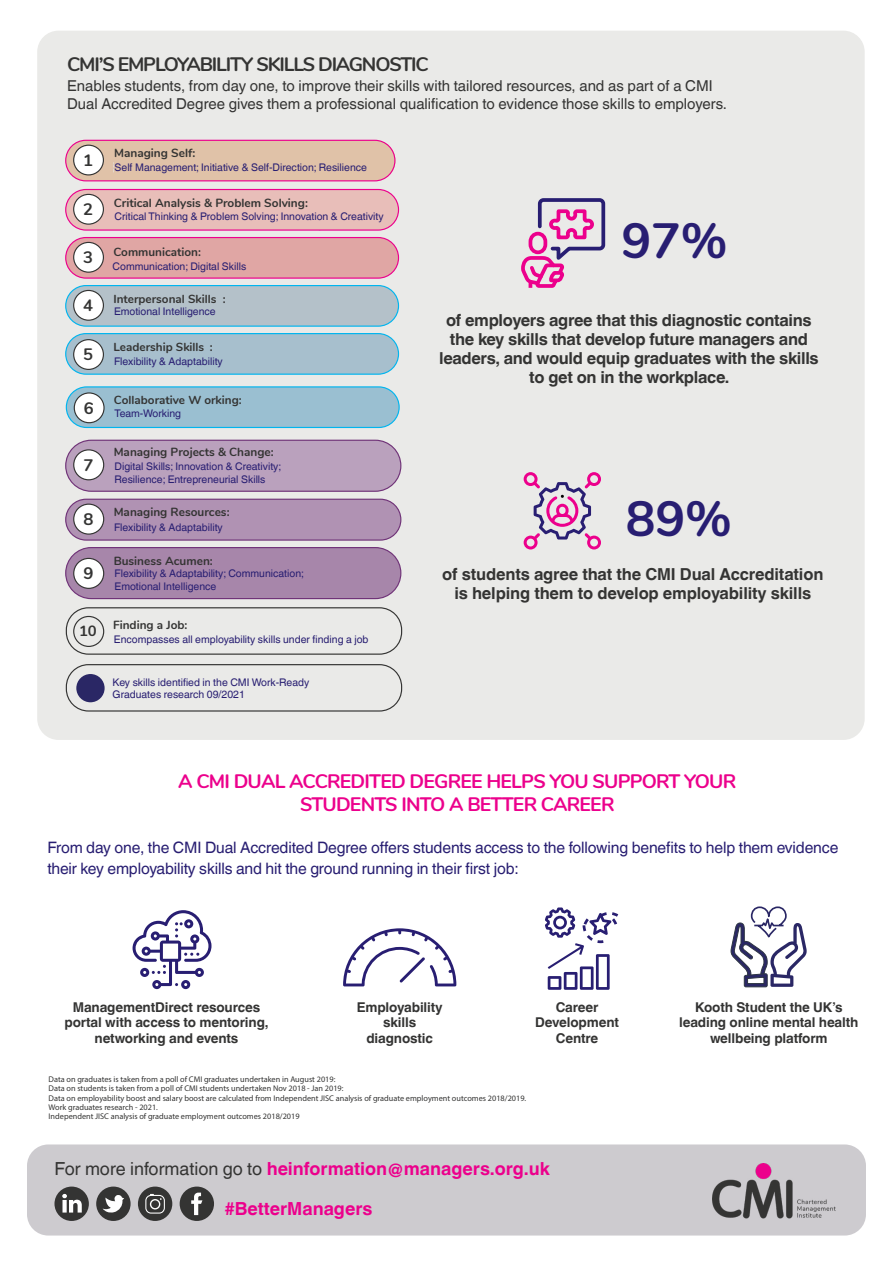
<style>
.page{position:relative;width:893px;height:1263px;background:#fff}
.page>*{position:absolute;margin:0;border:0;box-sizing:border-box;transform-origin:0 0}
.t1{font:700 49.5px "Nunito";color:#281e72}
.t2{font:700 19.5px/23.4px "Nunito";letter-spacing:-.04em;color:#ec008c;text-align:center}
.t3{font:700 19.5px "Nunito";letter-spacing:-.06em;color:#343433}
.t4{font:700 18px "Helvetica World";color:#ec008c}
.t5{font:700 16.65px "Nunito";color:#343433}
.t6{font:700 16.5px/19px "Helvetica World";letter-spacing:-.02em;color:#343433;text-align:center}
.t7{font:700 16.5px "Nunito";color:#343433}
.t8{font:15.75px/21.6px "Helvetica World";letter-spacing:-.01em;color:#281e72}
.t9{font:15px/18px "Helvetica World";color:#343433}
.t10{font:700 14.85px "Nunito";color:#343433}
.t11{font:700 13.5px/15.5px "Helvetica World";letter-spacing:-.01em;color:#343433;text-align:center}
.t12{font:700 11.85px "Nunito";color:#343433}
.t13{font:700 11.7px "Nunito";color:#343433}
.t14{font:10.5px/12.6px "Helvetica World";color:#281e72}
.t15{font:10.5px "Helvetica";color:#2a2765}
.t16{font:8.25px/9.4px "Myriad Pro";color:#343433}
.s1{font-weight:400;color:#343433}
</style>
<div class="page">
<div style="left:27px;top:1144px;width:839px;height:91px;background:#cdcbcf;border-radius:21px"></div>
<img style="left:713px;top:1164px;width:123px;height:55px">
<div style="left:96px;top:1186px;width:35px;height:35px;background:#343433;border-radius:50%"></div>
<svg style="left:103px;top:1195px;width:21px;height:18px"></svg>
<div style="left:138px;top:1186px;width:34px;height:35px;background:#343433;border-radius:50%"></div>
<svg style="left:145px;top:1194px;width:20px;height:19px"></svg>
<div style="left:180px;top:1186px;width:34px;height:35px;background:#343433;border-radius:50%"></div>
<svg style="left:191px;top:1192px;width:11px;height:23px"></svg>
<svg style="left:54px;top:1186px;width:35px;height:35px"></svg>
<svg style="left:731px;top:906px;width:76px;height:81px"></svg>
<svg style="left:343px;top:928px;width:113px;height:58px"></svg>
<svg style="left:545px;top:907px;width:73px;height:83px"></svg>
<div style="left:37px;top:31px;width:828px;height:709px;background:#eaeae8;border-radius:21px"></div>
<svg style="left:521px;top:198px;width:85px;height:90px"></svg>
<svg style="left:524px;top:472px;width:77px;height:77px"></svg>
<svg style="left:65px;top:547px;width:336px;height:52px;background:#a989ac"></svg>
<svg style="left:65px;top:440px;width:336px;height:52px;background:#baa1bd"></svg>
<svg style="left:65px;top:499px;width:336px;height:42px;background:#b194b4"></svg>
<svg style="left:65px;top:140px;width:330px;height:41px;background:#e0bcab"></svg>
<svg style="left:65px;top:189px;width:334px;height:42px;background:#e7b6ba"></svg>
<svg style="left:65px;top:237px;width:334px;height:42px;background:#e1a1a8"></svg>
<svg style="left:65px;top:285px;width:334px;height:42px;background:#adc3cd"></svg>
<svg style="left:65px;top:333px;width:334px;height:42px;background:#a2c1d0"></svg>
<svg style="left:66px;top:386px;width:334px;height:42px;background:#97c1d4"></svg>
<svg style="left:66px;top:607px;width:336px;height:48px"></svg>
<svg style="left:66px;top:664px;width:336px;height:47px"></svg>
<svg style="left:133px;top:910px;width:78px;height:79px"></svg>
<h2 class="t3" style="left:67px;top:49px;width:363px">CMI’S EMPLOYABILITY SKILLS DIAGNOSTIC</h2>
<h3 class="t9" style="left:67px;top:77px;width:661px">Enables students, from day one, to improve their skills with tailored resources, and as part of a CMI<br>Dual Accredited Degree gives them a professional qualification to evidence those skills to employers.</h3>
<h3 class="t7" style="left:83px;top:148px;width:11px">1</h3>
<h3 class="t7" style="left:83px;top:197px;width:11px">2</h3>
<p class="t12" style="left:114px;top:144px;width:83px">Managing Self:</p>
<p class="t12" style="left:114px;top:194px;width:196px">Critical Analysis &amp; Problem Solving:</p>
<p class="t15" style="left:113px;top:158px;width:253px">Self Management; Initiative &amp; Self-Direction; Resilienc</p>
<p class="t14" style="left:115px;top:161px;width:254px">Self Management; Initiative &amp; Self-Direction; Resilience</p>
<p class="t14" style="left:115px;top:210px;width:271px">Critical Thinking &amp; Problem Solving; Innovation &amp; Creativity</p>
<p class="t13" style="left:113px;top:243px;width:89px">Communication:</p>
<h3 class="t7" style="left:83px;top:245px;width:11px">3</h3>
<h3 class="t7" style="left:83px;top:293px;width:11px">4</h3>
<p class="t13" style="left:113px;top:290px;width:114px">Interpersonal Skills :</p>
<h3 class="t7" style="left:83px;top:342px;width:11px">5</h3>
<p class="t14" style="left:113px;top:260px;width:135px">Communication; Digital Skills</p>
<p class="t14" style="left:114px;top:305px;width:103px">Emotional Intelligence</p>
<p class="t13" style="left:113px;top:338px;width:101px">Leadership Skills :</p>
<p class="t14" style="left:114px;top:355px;width:110px">Flexibility &amp; Adaptability</p>
<h3 class="t7" style="left:84px;top:396px;width:11px">6</h3>
<h3 class="t5" style="left:83px;top:453px;width:12px">7</h3>
<p class="t13" style="left:114px;top:391px;width:129px">Collaborative W orking:</p>
<p class="t14" style="left:115px;top:407px;width:68px">Team-Working</p>
<p class="t12" style="left:114px;top:443px;width:162px">Managing Projects &amp; Change:</p>
<p class="t14" style="left:115px;top:460px;width:168px">Digital Skills; Innovation &amp; Creativity;<br>Resilience; Entrepreneurial Skills</p>
<h3 class="t5" style="left:83px;top:507px;width:12px">8</h3>
<p class="t12" style="left:114px;top:504px;width:117px">Managing Resources:</p>
<p class="t14" style="left:114px;top:521px;width:110px">Flexibility &amp; Adaptability</p>
<p class="t14" style="left:115px;top:567px;width:191px">Flexibility &amp; Adaptability; Communication;<br>Emotional Intelligence</p>
<p class="t12" style="left:114px;top:552px;width:101px">Business Acumen:</p>
<h3 class="t5" style="left:83px;top:561px;width:12px">9</h3>
<h3 class="t10" style="left:79px;top:620px;width:19px">10</h3>
<p class="t12" style="left:113px;top:616px;width:76px">Finding a Job:</p>
<p class="t14" style="left:114px;top:633px;width:256px">Encompasses all employability skills under finding a job</p>
<p class="t14" style="left:113px;top:676px;width:198px">Key skills identified in the CMI Work-Ready<br>Graduates research 09/2021</p>
<h1 class="t1" style="left:621px;top:204px;width:108px">97%</h1>
<h3 class="t6" style="left:439px;top:311px;width:381px">of employers agree that this diagnostic contains the key skills that develop future managers and leaders, and would equip graduates with the skills to get on in the workplace.</h3>
<h1 class="t1" style="left:626px;top:482px;width:108px">89%</h1>
<h3 class="t6" style="left:442px;top:565px;width:383px">of students agree that the CMI Dual Accreditation is helping them to develop employability skills</h3>
<h2 class="t2" style="left:178px;top:768px;width:560px">A CMI DUAL ACCREDITED DEGREE HELPS YOU SUPPORT YOUR<br>STUDENTS INTO A BETTER CAREER</h2>
<h3 class="t8" style="left:47px;top:836px;width:793px">From day one, the CMI Dual Accredited Degree offers students access to the following benefits to help them evidence their key employability skills and hit the ground running in their first job:</h3>
<p class="t11" style="left:64px;top:999px;width:206px">ManagementDirect resources portal with access to mentoring, networking and events</p>
<p class="t11" style="left:357px;top:999px;width:88px">Employability skills diagnostic</p>
<p class="t11" style="left:679px;top:999px;width:181px">Kooth Student the UK’s leading online mental health wellbeing platform</p>
<p class="t11" style="left:535px;top:999px;width:85px">Career<br>Development<br>Centre</p>
<p class="t16" style="left:49px;top:1074px;width:479px">Data on graduates is taken from a poll of CMI graduates undertaken in August 2019:<br>Data on students is taken from a poll of CMI students undertaken Nov 2018 - Jan 2019:<br>Data on employability boost and salary boost are calculated from Independent JISC analysis of graduate employment outcomes 2018/2019.<br>Work graduates research - 2021.<br>Independent JISC analysis of graduate employment outcomes 2018/2019</p>
<h3 class="t4" style="left:54px;top:1158px;width:497px"><span class="s1">For more information go to</span> heinformation@managers.org.uk</h3>
<h3 class="t4" style="left:225px;top:1198px;width:149px">#BetterManagers</h3>
</div>
